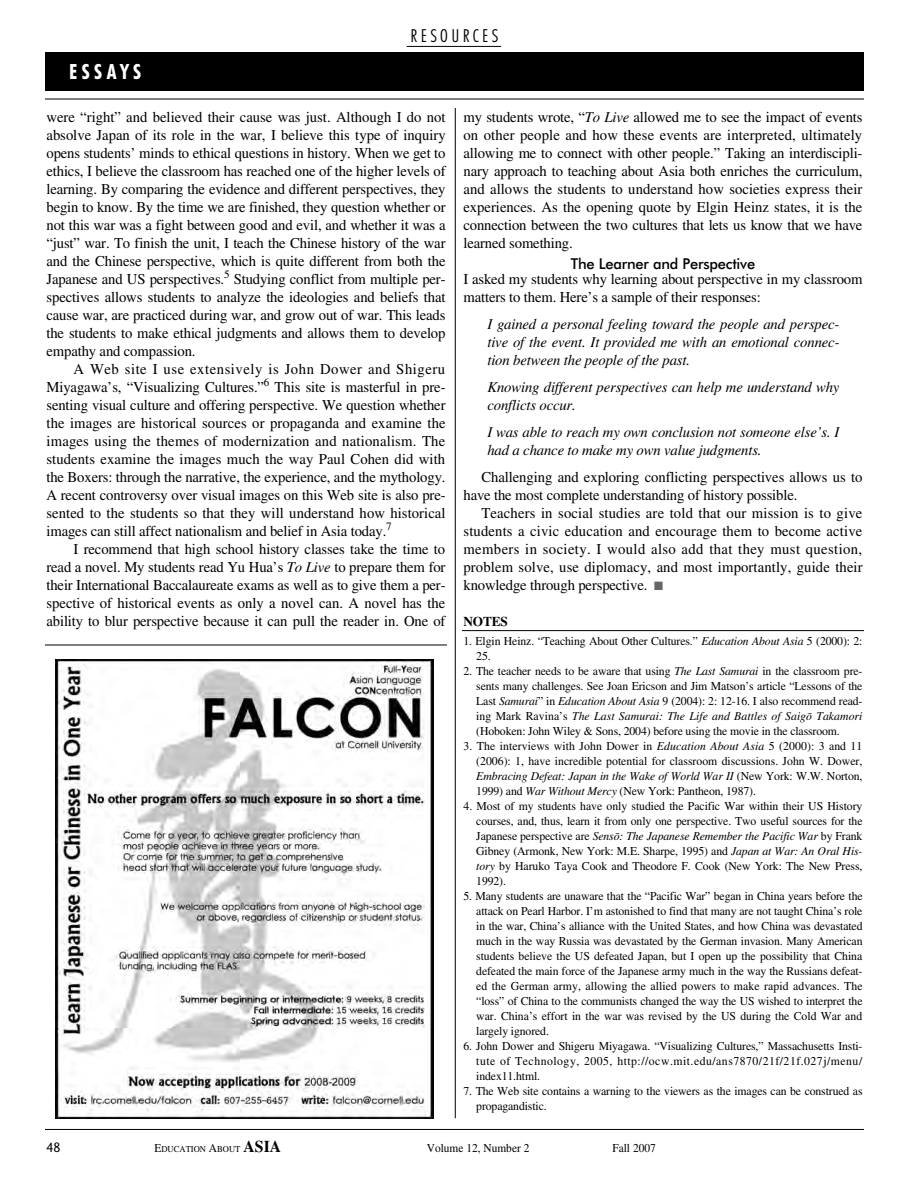
<style>
.page{position:relative;width:918px;height:1188px;background:#fff}
.page>*{position:absolute;margin:0;border:0;box-sizing:border-box;transform-origin:0 0}
.t1{font:700 condensed 21px "Futura BT";letter-spacing:.21em;color:#fff}
.t2{font:300 condensed 18px "Futura BT";letter-spacing:.185em;color:#000}
.t3{font:15px/18px "EAA Times";letter-spacing:-.01em;color:#000;text-align:justify}
.t4{font:italic 15px/18px "EAA Times";letter-spacing:-.01em;color:#000}
.t5{font:500 15px "Futura BT";letter-spacing:-.01em;color:#000}
.t6{font:700 13.5px "EAA Times";letter-spacing:-.01em;color:#000}
.t7{font:13.5px "Stone Sans";color:#000;scale:.9 1}
.t8{font:12px/15px "EAA Times";letter-spacing:-.01em;color:#000;text-align:justify}
.t9{font:12px "EAA Times";letter-spacing:-.01em;color:#000;scale:.95 1}
.t10{font:9px "EAA Times";color:#000;scale:.95 1}
.s1{font-style:italic}
.s2{color:#666}
.s3{font-size:12px}
.s4{font-weight:700;font-size:16.5px}
</style>
<div class="page">
<div style="left:45px;top:53px;width:819px;height:38px;background:#000"></div>
<hr style="left:45px;top:1129px;width:819px;height:1px;background:#000">
<hr style="left:455px;top:108px;width:1px;height:1010px;background:#000">
<hr style="left:45px;top:99px;width:819px;height:1px;background:#000">
<hr style="left:407px;top:46px;width:94px;height:1px;background:#000">
<img style="left:55px;top:660px;width:378px;height:459px">
<hr style="left:45px;top:645px;width:402px;height:1px;background:#000">
<hr style="left:462px;top:630px;width:402px;height:1px;background:#000">
<h1 class="t1" style="left:69px;top:63px;width:74px">ESSAYS</h1>
<p class="t2" style="left:411px;top:28px;width:89px">RESOURCES</p>
<p class="t3" style="left:47px;top:109px;width:401px">were “right” and believed their cause was just. Although I do not absolve Japan of its role in the war, I believe this type of inquiry opens students’ minds to ethical questions in history. When we get to ethics, I believe the classroom has reached one of the higher levels of learning. By comparing the evidence and different perspectives, they begin to know. By the time we are finished, they question whether or not this war was a fight between good and evil, and whether it was a “just” war. To finish the unit, I teach the Chinese history of the war and the Chinese perspective, which is quite different from both the Japanese and US perspectives.<sup>5</sup> Studying conflict from multiple per&shy;spectives allows students to analyze the ideologies and beliefs that cause war, are practiced during war, and grow out of war. This leads the students to make ethical judgments and allows them to develop empathy and compassion.</p>
<p class="t3" style="left:47px;top:361px;width:401px;text-indent:27px">A Web site I use extensively is John Dower and Shigeru Miyagawa’s, “Visualizing Cultures.”<sup>6</sup> This site is masterful in pre&shy;senting visual culture and offering perspective. We question whether the images are historical sources or propaganda and examine the images using the themes of modernization and nationalism. The students examine the images much the way Paul Cohen did with the Boxers: through the narrative, the experience, and the mythology.<br>A recent controversy over visual images on this Web site is also pre&shy;sented to the students so that they will understand how historical images can still affect nationalism and belief in Asia today.<sup>7</sup></p>
<p class="t3" style="left:47px;top:541px;width:401px;text-indent:27px">I recommend that high school history classes take the time to read a novel. My students read Yu Hua’s <span class="s1">To Live</span> to prepare them for their International Baccalaureate exams as well as to give them a per&shy;spective of historical events as only a novel can. A novel has the ability to blur perspective because it can pull the reader in. One of</p>
<p class="t3" style="left:463px;top:109px;width:401px">my students wrote, “<span class="s1">To Live</span> allowed me to see the impact of events on other people and how these events are interpreted, ultimately allowing me to connect with other people.” Taking an interdiscipli&shy;nary approach to teaching about Asia both enriches the curriculum, and allows the students to understand how societies express their experiences. As the opening quote by Elgin Heinz states, it is the connection between the two cultures that lets us know that we have learned something.</p>
<p class="t5" style="left:571px;top:257px;width:186px">The Learner and Perspective</p>
<p class="t3" style="left:463px;top:271px;width:401px">I asked my students why learning about perspective in my classroom matters to them. Here’s a sample of their responses:</p>
<p class="t4" style="left:487px;top:316px;width:354px;text-align:justify">I gained a personal feeling toward the people and perspec&shy;tive of the event. It provided me with an emotional connec&shy;tion between the people of the past.</p>
<p class="t4" style="left:487px;top:379px;width:354px">Knowing different perspectives can help me understand why conflicts occur.</p>
<p class="t4" style="left:487px;top:424px;width:354px">I was able to reach my own conclusion not someone else’s. I had a chance to make my own value judgments.</p>
<p class="t3" style="left:463px;top:469px;width:400px;text-indent:18px">Challenging and exploring conflicting perspectives allows us to have the most complete understanding of history possible.</p>
<p class="t3" style="left:463px;top:505px;width:401px;text-indent:18px">Teachers in social studies are told that our mission is to give students a civic education and encourage them to become active members in society. I would also add that they must question, problem solve, use diplomacy, and most importantly, guide their knowledge through perspective. <span class="s2">■</span></p>
<p class="t6" style="left:464px;top:616px;width:46px">NOTES</p>
<p class="t8" style="left:476px;top:635px;width:388px;text-indent:-13px">1. Elgin Heinz. “Teaching About Other Cultures.” <span class="s1">Education About Asia</span> 5 (2000): 2:<br>25.</p>
<p class="t8" style="left:476px;top:665px;width:388px;text-indent:-13px">2. The teacher needs to be aware that using <span class="s1">The Last Samurai</span> in the classroom pre&shy;sents many challenges. See Joan Ericson and Jim Matson’s article “Lessons of the Last <span class="s1">Samurai</span>” in <span class="s1">Education About Asia</span> 9 (2004): 2: 12-16. I also recommend read&shy;ing Mark Ravina’s <span class="s1">The Last Samurai: The Life and Battles of Saig¬ Takamori </span>(Hoboken: John Wiley &amp; Sons, 2004) before using the movie in the classroom.</p>
<p class="t8" style="left:476px;top:740px;width:388px;text-indent:-13px">3. The interviews with John Dower in <span class="s1">Education About Asia</span> 5 (2000): 3 and 11 (2006): 1, have incredible potential for classroom discussions. John W. Dower, <span class="s1">Embracing Defeat: Japan in the Wake of World War II</span> (New York: W.W. Norton, 1999) and <span class="s1">War Without Mercy</span> (New York: Pantheon, 1987).</p>
<p class="t8" style="left:476px;top:800px;width:388px;text-indent:-13px">4. Most of my students have only studied the Pacific War within their US History courses, and, thus, learn it from only one perspective. Two useful sources for the Japanese perspective are <span class="s1">Sens¬: The Japanese Remember the Pacific War</span> by Frank Gibney (Armonk, New York: M.E. Sharpe, 1995) and <span class="s1">Japan at War: An Oral His&shy;tory</span> by Haruko Taya Cook and Theodore F. Cook (New York: The New Press, 1992).</p>
<p class="t8" style="left:476px;top:890px;width:388px;text-indent:-13px">5. Many students are unaware that the “Pacific War” began in China years before the attack on Pearl Harbor. I’m astonished to find that many are not taught China’s role in the war, China’s alliance with the United States, and how China was devastated much in the way Russia was devastated by the German invasion. Many American students believe the US defeated Japan, but I open up the possibility that China defeated the main force of the Japanese army much in the way the Russians defeat&shy;ed the German army, allowing the allied powers to make rapid advances. The “loss” of China to the communists changed the way the US wished to interpret the war. China’s effort in the war was revised by the US during the Cold War and largely ignored.</p>
<p class="t8" style="left:476px;top:1040px;width:388px;text-indent:-13px">6. John Dower and Shigeru Miyagawa. “Visualizing Cultures,” Massachusetts Insti&shy;tute of Technology, 2005, http://ocw.mit.edu/ans7870/21f/21f.027j/menu/ index11.html.</p>
<p class="t8" style="left:476px;top:1085px;width:388px;text-indent:-13px">7. The Web site contains a warning to the viewers as the images can be construed as propagandistic.</p>
<p class="t7" style="left:47px;top:1142px;width:17px">48</p>
<p class="t10" style="left:155px;top:1146px;width:135px"><span class="s3">E</span>DUCATION <span class="s3">A</span>BOUT <span class="s4">ASIA</span></p>
<p class="t9" style="left:427px;top:1144px;width:109px">Volume 12, Number 2</p>
<p class="t9" style="left:612px;top:1144px;width:47px">Fall 2007</p>
</div>
